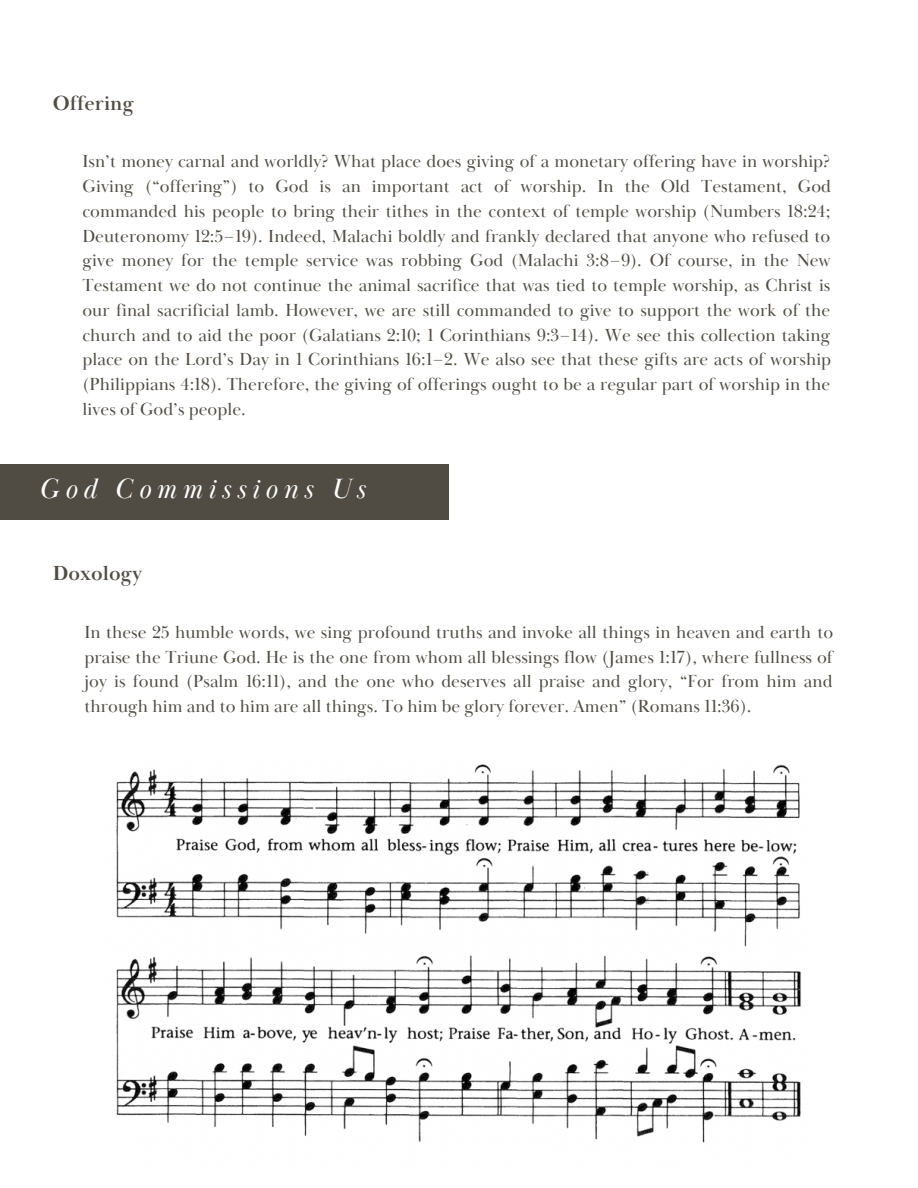
<style>
.page{position:relative;width:918px;height:1188px;background:#fff}
.page>*{position:absolute;margin:0;border:0;box-sizing:border-box;transform-origin:0 0}
.t1{font:italic 28.65px "Baskerville Display PT";letter-spacing:.2em;color:#fff}
.t2{font:700 21px "Baskerville Display PT";color:#504c44}
.t3{font:18px/24.8px "Baskerville Display PT";color:#504c44;text-align:justify}
</style>
<div class="page">
<div style="left:0;top:464px;width:449px;height:55px;background:#504c44"></div>
<img style="left:116px;top:764px;width:685px;height:379px">
<p class="t2" style="left:53px;top:90px;width:83px">Offering</p>
<p class="t3" style="left:83px;top:150px;width:750px">Isn’t money carnal and worldly? What place does giving of a monetary offering have in worship?<br>Giving (“offering”) to God is an important act of worship. In the Old Testament, God commanded his people to bring their tithes in the context of temple worship (Numbers 18:24; Deuteronomy 12:5–19). Indeed, Malachi boldly and frankly declared that anyone who refused to give money for the temple service was robbing God (Malachi 3:8–9). Of course, in the New Testament we do not continue the animal sacrifice that was tied to temple worship, as Christ is our final sacrificial lamb. However, we are still commanded to give to support the work of the church and to aid the poor (Galatians 2:10; 1 Corinthians 9:3–14). We see this collection taking place on the Lord’s Day in 1 Corinthians 16:1–2. We also see that these gifts are acts of worship (Philippians 4:18). Therefore, the giving of offerings ought to be a regular part of worship in the lives of God’s people.</p>
<p class="t1" style="left:39px;top:472px;width:327px">God Commissions Us</p>
<p class="t2" style="left:53px;top:560px;width:91px">Doxology</p>
<p class="t3" style="left:85px;top:620px;width:750px">In these 25 humble words, we sing profound truths and invoke all things in heaven and earth to praise the Triune God. He is the one from whom all blessings flow (James 1:17), where fullness of joy is found (Psalm 16:11), and the one who deserves all praise and glory, “For from him and through him and to him are all things. To him be glory forever. Amen” (Romans 11:36).</p>
</div>
